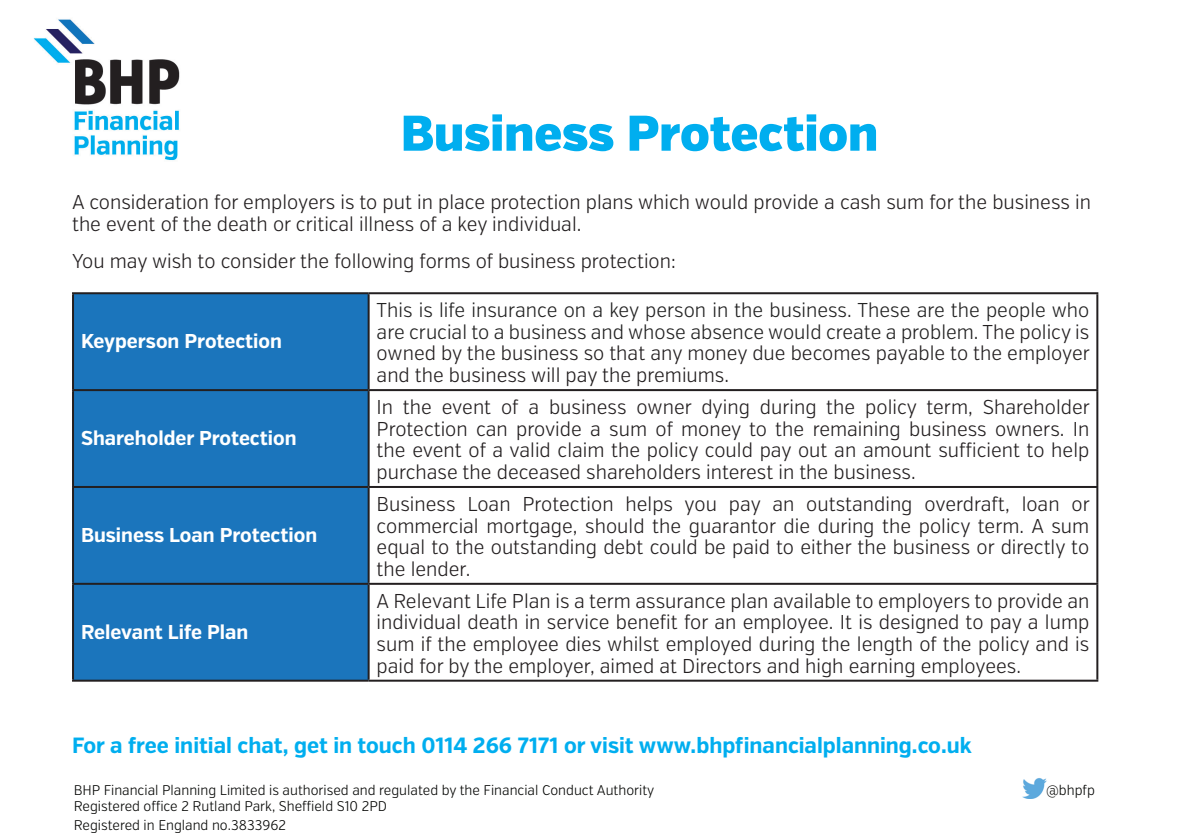
<style>
.page{position:relative;width:1191px;height:840px;background:#fff}
.page>*{position:absolute;margin:0;border:0;box-sizing:border-box;transform-origin:0 0}
.t1{font:900 50px "Verb Cond";color:#00aeef}
.t2{font:700 22px "Verb Cond";color:#00aeef}
.t3{font:300 20px/21.6px "Verb Cond";color:#231f20;text-align:justify}
.t4{font:300 20px/21.6px "Verb Cond";color:#222;text-align:justify}
.t5{font:700 20px "Verb Cond";color:#fff}
.t6{font:300 14px "Verb Cond";color:#040503}
.s1{color:#231f20}
</style>
<div class="page">
<img style="left:1022px;top:778px;width:25px;height:19px">
<div style="left:74px;top:294px;width:294px;height:385px;background:#1b75bc"></div>
<hr style="left:72px;top:292px;width:297px;height:2px;background:#231f20">
<hr style="left:72px;top:294px;width:2px;height:95px;background:#231f20">
<hr style="left:369px;top:292px;width:729px;height:2px;background:#231f20">
<hr style="left:368px;top:294px;width:2px;height:95px;background:#231f20">
<hr style="left:1096px;top:294px;width:2px;height:95px;background:#231f20">
<hr style="left:72px;top:389px;width:297px;height:2px;background:#231f20">
<hr style="left:72px;top:391px;width:2px;height:94px;background:#231f20">
<hr style="left:369px;top:389px;width:729px;height:2px;background:#231f20">
<hr style="left:368px;top:391px;width:2px;height:94px;background:#231f20">
<hr style="left:1096px;top:391px;width:2px;height:94px;background:#231f20">
<hr style="left:72px;top:485px;width:297px;height:2px;background:#231f20">
<hr style="left:72px;top:487px;width:2px;height:95px;background:#231f20">
<hr style="left:369px;top:485px;width:729px;height:2px;background:#231f20">
<hr style="left:368px;top:487px;width:2px;height:95px;background:#231f20">
<hr style="left:1096px;top:487px;width:2px;height:95px;background:#231f20">
<hr style="left:72px;top:582px;width:297px;height:2px;background:#231f20">
<hr style="left:72px;top:584px;width:2px;height:95px;background:#231f20">
<hr style="left:369px;top:582px;width:729px;height:2px;background:#231f20">
<hr style="left:368px;top:584px;width:2px;height:95px;background:#231f20">
<hr style="left:1096px;top:584px;width:2px;height:95px;background:#231f20">
<hr style="left:72px;top:679px;width:297px;height:2px;background:#231f20">
<hr style="left:369px;top:679px;width:729px;height:2px;background:#231f20">
<img style="left:33px;top:19px;width:147px;height:142px">
<p class="t1" style="left:401px;top:103px;width:479px">Business Protection</p>
<p class="t3" style="left:72px;top:191px;width:1020px">A consideration for employers is to put in place protection plans which would provide a cash sum for the business in the event of the death or critical illness of a key individual.</p>
<p class="t3" style="left:72px;top:250px;width:605px">You may wish to consider the following forms of business protection:</p>
<p class="t5" style="left:81px;top:329px;width:202px">Keyperson Protection</p>
<p class="t5" style="left:81px;top:426px;width:217px">Shareholder Protection</p>
<p class="t5" style="left:81px;top:523px;width:238px">Business Loan Protection</p>
<p class="t5" style="left:81px;top:619px;width:169px">Relevant Life Plan</p>
<p class="t4" style="left:377px;top:299px;width:714px">This is life insurance on a key person in the business. These are the people who are crucial to a business and whose absence would create a problem. <span class="s1">The policy is owned by the business so that any money due becomes payable to the employer and the business will pay the premiums.</span></p>
<p class="t3" style="left:377px;top:396px;width:714px">In the event of a business owner dying during the policy term, Shareholder Protection can provide a sum of money to the remaining business owners. In the event of a valid claim the policy could pay out an amount sufficient to help purchase the deceased shareholders interest in the business.</p>
<p class="t3" style="left:377px;top:493px;width:714px">Business Loan Protection helps you pay an outstanding overdraft, loan or commercial mortgage, should the guarantor die during the policy term. A sum equal to the outstanding debt could be paid to either the business or directly to the lender.</p>
<p class="t3" style="left:377px;top:590px;width:714px">A Relevant Life Plan is a term assurance plan available to employers to provide an individual death in service benefit for an employee. It is designed to pay a lump sum if the employee dies whilst employed during the length of the policy and is paid for by the employer, aimed at Directors and high earning employees.</p>
<p class="t2" style="left:72px;top:732px;width:901px">For a free initial chat, get in touch 0114 266 7171 or visit www.bhpfinancialplanning.co.uk</p>
<p class="t6" style="left:74px;top:781px;width:582px">BHP Financial Planning Limited is authorised and regulated by the Financial Conduct Authority</p>
<p class="t6" style="left:1046px;top:781px;width:50px">@bhpfp</p>
<p class="t6" style="left:74px;top:797px;width:315px">Registered office 2 Rutland Park, Sheffield S10 2PD</p>
<p class="t6" style="left:74px;top:816px;width:214px">Registered in England no.3833962</p>
</div>
